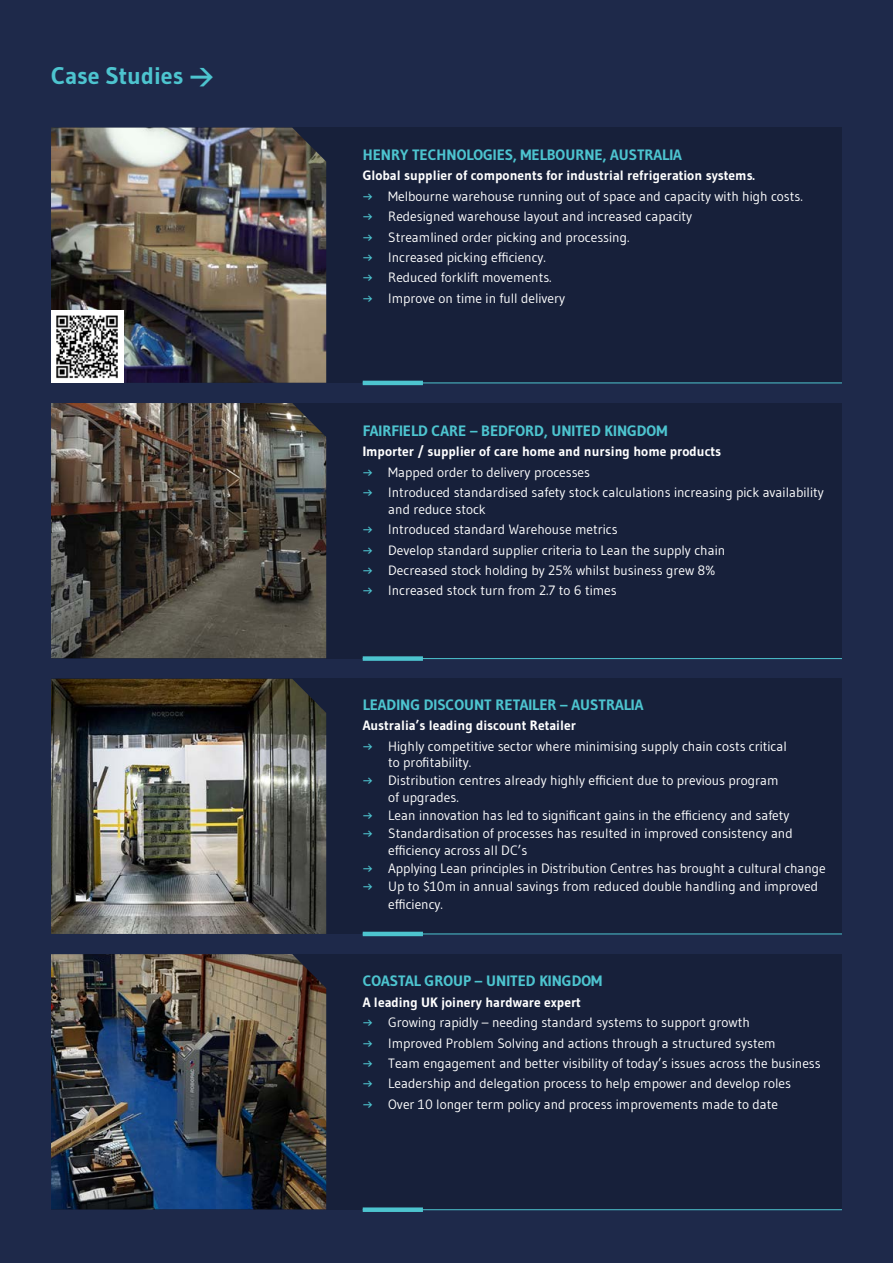
<style>
.page{position:relative;width:893px;height:1263px;background:#1e294a}
.page>*{position:absolute;margin:0;border:0;box-sizing:border-box;transform-origin:0 0}
.t1{font:700 24px "Gudea";color:#4dc4cf}
.t2{font:700 15px "Gudea";color:#4dc4cf}
.t3{font:13.5px/16.2px "Gudea";color:#fff}
.t4{font:700 13.5px "Gudea";color:#fff}
.s1{font-family:"DIN"}
.s2{color:#4dc4cf}
</style>
<div class="page">
<div style="left:51px;top:403px;width:791px;height:255px;background:#17203a"></div>
<img style="left:51px;top:403px;width:275px;height:255px">
<hr style="left:363px;top:658px;width:479px;height:1px;background:#4dc4cf">
<div style="left:363px;top:656px;width:60px;height:5px;background:#4dc4cf"></div>
<div style="left:51px;top:679px;width:791px;height:255px;background:#17203a"></div>
<img style="left:51px;top:679px;width:275px;height:255px">
<hr style="left:363px;top:933px;width:479px;height:1px;background:#4dc4cf">
<hr style="left:363px;top:932px;width:60px;height:4px;background:#4dc4cf">
<div style="left:51px;top:954px;width:791px;height:256px;background:#17203a"></div>
<img style="left:51px;top:954px;width:275px;height:255px">
<hr style="left:363px;top:1209px;width:479px;height:1px;background:#4dc4cf">
<div style="left:363px;top:1207px;width:60px;height:5px;background:#4dc4cf"></div>
<div style="left:51px;top:128px;width:791px;height:255px;background:#17203a"></div>
<img style="left:51px;top:128px;width:275px;height:255px">
<hr style="left:363px;top:383px;width:479px;height:1px;background:#4dc4cf">
<hr style="left:363px;top:381px;width:60px;height:4px;background:#4dc4cf">
<div style="left:51px;top:310px;width:72px;height:73px;background:#fff"></div>
<img style="left:56px;top:315px;width:62px;height:64px">
<h1 class="t1" style="left:51px;top:61px;width:164px">Case Studies <span class="s1">&gt;</span></h1>
<p class="t2" style="left:363px;top:145px;width:321px">HENRY TECHNOLOGIES, MELBOURNE, AUSTRALIA</p>
<p class="t4" style="left:363px;top:167px;width:394px">Global supplier of components for industrial refrigeration systems.</p>
<p class="t3" style="left:363px;top:188px;width:442px"><span class="s2">→</span> Melbourne warehouse running out of space and capacity with high costs.</p>
<p class="t3" style="left:363px;top:208px;width:331px"><span class="s2">→</span> Redesigned warehouse layout and increased capacity</p>
<p class="t3" style="left:363px;top:228px;width:268px"><span class="s2">→</span> Streamlined order picking and processing.</p>
<p class="t3" style="left:363px;top:249px;width:185px"><span class="s2">→</span> Increased picking efficiency.</p>
<p class="t3" style="left:363px;top:269px;width:191px"><span class="s2">→</span> Reduced forklift movements.</p>
<p class="t3" style="left:363px;top:290px;width:204px"><span class="s2">→</span> Improve on time in full delivery</p>
<p class="t2" style="left:363px;top:421px;width:306px">FAIRFIELD CARE – BEDFORD, UNITED KINGDOM</p>
<p class="t4" style="left:363px;top:443px;width:360px">Importer / supplier of care home and nursing home products</p>
<p class="t3" style="left:363px;top:464px;width:229px"><span class="s2">→</span> Mapped order to delivery processes</p>
<p class="t3" style="left:388px;top:484px;width:437px;text-indent:-26px"><span class="s2">→</span> Introduced standardised safety stock calculations increasing pick availability and reduce stock</p>
<p class="t3" style="left:363px;top:521px;width:256px"><span class="s2">→</span> Introduced standard Warehouse metrics</p>
<p class="t3" style="left:363px;top:541px;width:364px"><span class="s2">→</span> Develop standard supplier criteria to Lean the supply chain</p>
<p class="t3" style="left:363px;top:562px;width:354px"><span class="s2">→</span> Decreased stock holding by 25% whilst business grew 8%</p>
<p class="t3" style="left:363px;top:582px;width:256px"><span class="s2">→</span> Increased stock turn from 2.7 to 6 times</p>
<p class="t2" style="left:363px;top:695px;width:282px">LEADING DISCOUNT RETAILER – AUSTRALIA</p>
<p class="t4" style="left:363px;top:717px;width:215px">Australia’s leading discount Retailer</p>
<p class="t3" style="left:388px;top:738px;width:400px;text-indent:-26px"><span class="s2">→</span> Highly competitive sector where minimising supply chain costs critical to profitability.</p>
<p class="t3" style="left:388px;top:772px;width:392px;text-indent:-26px"><span class="s2">→</span> Distribution centres already highly efficient due to previous program of upgrades.</p>
<p class="t3" style="left:363px;top:807px;width:428px"><span class="s2">→</span> Lean innovation has led to significant gains in the efficiency and safety</p>
<p class="t3" style="left:388px;top:825px;width:406px;text-indent:-26px"><span class="s2">→</span> Standardisation of processes has resulted in improved consistency and efficiency across all DC’s</p>
<p class="t3" style="left:363px;top:860px;width:464px"><span class="s2">→</span> Applying Lean principles in Distribution Centres has brought a cultural change</p>
<p class="t3" style="left:388px;top:877px;width:431px;line-height:18px;text-indent:-26px"><span class="s2">→</span> Up to $10m in annual savings from reduced double handling and improved efficiency.</p>
<p class="t2" style="left:363px;top:971px;width:241px">COASTAL GROUP – UNITED KINGDOM</p>
<p class="t4" style="left:363px;top:993px;width:220px">A leading UK joinery hardware expert</p>
<p class="t3" style="left:363px;top:1014px;width:389px"><span class="s2">→</span> Growing rapidly – needing standard systems to support growth</p>
<p class="t3" style="left:363px;top:1034px;width:414px"><span class="s2">→</span> Improved Problem Solving and actions through a structured system</p>
<p class="t3" style="left:363px;top:1055px;width:459px"><span class="s2">→</span> Team engagement and better visibility of today’s issues across the business</p>
<p class="t3" style="left:363px;top:1075px;width:430px"><span class="s2">→</span> Leadership and delegation process to help empower and develop roles</p>
<p class="t3" style="left:363px;top:1096px;width:417px"><span class="s2">→</span> Over 10 longer term policy and process improvements made to date</p>
</div>
